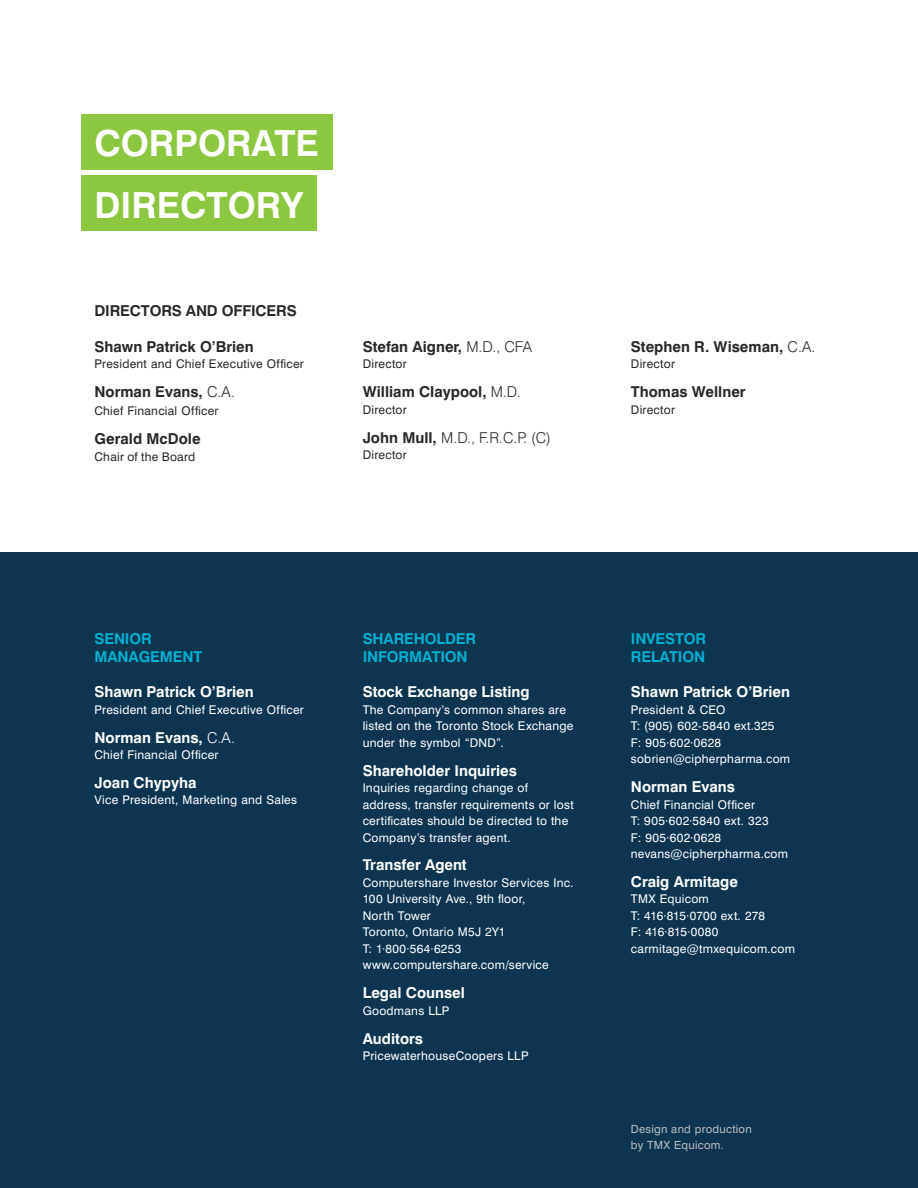
<style>
.page{position:relative;width:918px;height:1188px;background:#fff}
.page>*{position:absolute;margin:0;border:0;box-sizing:border-box;transform-origin:0 0}
.t1{font:700 36px/61.2px "Swiss 721 BT";color:#fff}
.t2{font:700 15px "Swiss 721 BT";color:#fff}
.t3{font:700 15px "Swiss 721 BT";color:#292829}
.t4{font:700 15px/18px "Swiss 721 BT";letter-spacing:-.01em;color:#00afd2}
.t5{font:300 15px "Swiss 721 BT";color:#292829}
.t6{font:12px/16.5px "Swiss 721 BT";letter-spacing:.02em;color:#fff}
.t7{font:12px "Swiss 721 BT";letter-spacing:.02em;color:#292829}
.t8{font:11.25px/16.5px "Swiss 721 BT";letter-spacing:.025em;color:#bcbec0}
.s1{font-weight:300}
.s2{font-weight:700}
.s3{color:#0e354f}
</style>
<div class="page">
<div style="left:1px;top:552px;width:917px;height:636px;background:#0e354f"></div>
<div style="left:81px;top:114px;width:251px;height:56px;background:#8dc63f"></div>
<div style="left:81px;top:175px;width:236px;height:56px;background:#8dc63f"></div>
<h1 class="t1" style="left:94px;top:113px;width:226px">CORPORATE<br>DIRECTORY</h1>
<p class="t3" style="left:94px;top:302px;width:204px">DIRECTORS AND OFFICERS</p>
<p class="t3" style="left:94px;top:338px;width:161px">Shawn Patrick O’Brien</p>
<p class="t7" style="left:94px;top:357px;width:211px">President and Chief Executive Officer</p>
<p class="t3" style="left:94px;top:383px;width:142px">Norman Evans, <span class="s1">C.A.</span></p>
<p class="t7" style="left:94px;top:404px;width:126px">Chief Financial Officer</p>
<p class="t3" style="left:94px;top:430px;width:108px">Gerald McDole</p>
<p class="t7" style="left:94px;top:449px;width:102px">Chair of the Board</p>
<p class="t3" style="left:363px;top:338px;width:171px">Stefan Aigner, <span class="s1">M.D., CFA</span></p>
<p class="t7" style="left:363px;top:357px;width:46px">Director</p>
<p class="t3" style="left:363px;top:383px;width:160px">William Claypool, <span class="s1">M.D.</span></p>
<p class="t7" style="left:363px;top:402px;width:46px">Director</p>
<p class="t5" style="left:363px;top:428px;width:190px"><span class="s2">John Mull,</span> M.D., F.R.C.P. (C)</p>
<p class="t7" style="left:363px;top:448px;width:46px">Director</p>
<p class="t3" style="left:631px;top:338px;width:186px">Stephen R. Wiseman, <span class="s1">C.A.</span></p>
<p class="t7" style="left:631px;top:357px;width:46px">Director</p>
<p class="t3" style="left:631px;top:383px;width:116px">Thomas Wellner</p>
<p class="t7" style="left:631px;top:402px;width:46px">Director</p>
<p class="t4" style="left:94px;top:629px;width:109px">SENIOR<br>MANAGEMENT</p>
<p class="t2" style="left:94px;top:683px;width:161px">Shawn Patrick O’Brien</p>
<p class="t6" style="left:94px;top:701px;width:211px">President and Chief Executive Officer</p>
<p class="t2" style="left:94px;top:728px;width:142px">Norman Evans, <span class="s1">C.A.</span></p>
<p class="t6" style="left:94px;top:747px;width:126px">Chief Financial Officer</p>
<p class="t2" style="left:94px;top:774px;width:104px">Joan Chypyha</p>
<p class="t6" style="left:94px;top:792px;width:204px">Vice President, Marketing and Sales</p>
<p class="t4" style="left:363px;top:629px;width:115px">SHAREHOLDER<br>INFORMATION</p>
<p class="t2" style="left:363px;top:683px;width:168px">Stock Exchange Listing</p>
<p class="t6" style="left:363px;top:701px;width:212px">The Company’s common shares are listed on the Toronto Stock Exchange under the symbol “DND”.</p>
<p class="t2" style="left:363px;top:761px;width:156px">Shareholder Inquiries</p>
<p class="t6" style="left:363px;top:780px;width:213px">Inquiries regarding change of address, transfer requirements or lost certificates should be directed to the Company’s transfer agent.</p>
<p class="t2" style="left:363px;top:856px;width:106px">Transfer Agent</p>
<p class="t6" style="left:363px;top:874px;width:212px">Computershare Investor Services Inc.<br>100 University Ave., 9th floor,<br>North Tower<br>Toronto, Ontario M5J 2Y1<br>T: 1·800·564·6253 www.computershare.com/service</p>
<p class="t2" style="left:363px;top:984px;width:104px">Legal Counsel</p>
<p class="t6" style="left:363px;top:1002px;width:88px">Goodmans LLP</p>
<p class="t2" style="left:363px;top:1029px;width:62px">Auditors</p>
<p class="t6" style="left:363px;top:1047px;width:167px">PricewaterhouseCoopers LLP</p>
<p class="t4" style="left:631px;top:629px;width:86px">INVESTOR<br>RELATION<span class="s3">S</span></p>
<p class="t2" style="left:631px;top:683px;width:161px">Shawn Patrick O’Brien</p>
<p class="t6" style="left:631px;top:701px;width:161px">President &amp; CEO<br>T: (905) 602-5840 ext.325<br>F: 905·602·0628 sobrien@cipherpharma.com</p>
<p class="t2" style="left:631px;top:778px;width:106px">Norman Evans</p>
<p class="t6" style="left:631px;top:796px;width:159px">Chief Financial Officer<br>T: 905·602·5840 ext. 323<br>F: 905·602·0628 nevans@cipherpharma.com</p>
<p class="t2" style="left:631px;top:873px;width:109px">Craig Armitage</p>
<p class="t6" style="left:631px;top:891px;width:166px">TMX Equicom<br>T: 416·815·0700 ext. 278<br>F: 416·815·0080 carmitage@tmxequicom.com</p>
<p class="t8" style="left:631px;top:1121px;width:122px">Design and production by TMX Equicom.</p>
</div>
